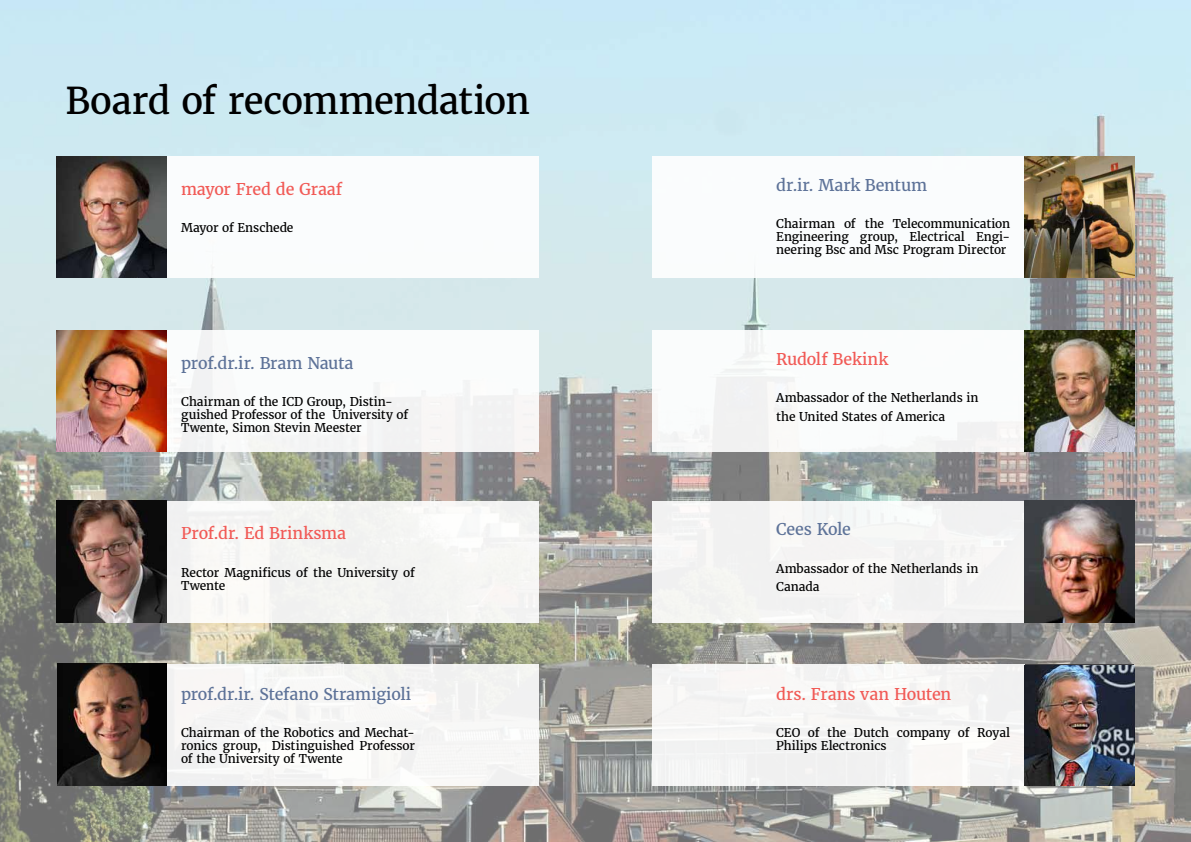
<style>
.page{position:relative;width:1191px;height:842px;background:#fff}
.page>*{position:absolute;margin:0;border:0;box-sizing:border-box;transform-origin:0 0}
.t1{font:36.5px "Merriweather";letter-spacing:-.02em;color:#000}
.t2{font:16px "Merriweather";letter-spacing:-.01em;color:#5d7298}
.t3{font:16px "Merriweather";letter-spacing:-.01em;color:#f15a56}
.t4{font:12px/13px "Merriweather";letter-spacing:-.01em;color:#000}
</style>
<div class="page">
<img style="left:0;top:0;width:1191px;height:842px">
<div style="left:167px;top:156px;width:372px;height:122px;background:#fff"></div>
<div style="left:167px;top:330px;width:372px;height:122px;background:#fff"></div>
<div style="left:167px;top:501px;width:372px;height:121px;background:#f5f5f3"></div>
<div style="left:167px;top:664px;width:372px;height:121px;background:#f7f6f5"></div>
<div style="left:652px;top:156px;width:372px;height:122px;background:#fff"></div>
<div style="left:652px;top:330px;width:372px;height:122px;background:#fff"></div>
<div style="left:652px;top:501px;width:372px;height:121px;background:#f4f4f3"></div>
<div style="left:652px;top:664px;width:372px;height:121px;background:#f5f5f4"></div>
<img style="left:1024px;top:330px;width:110px;height:122px">
<img style="left:1024px;top:501px;width:110px;height:121px">
<img style="left:1024px;top:665px;width:110px;height:120px">
<img style="left:57px;top:501px;width:110px;height:121px">
<img style="left:57px;top:156px;width:110px;height:122px">
<img style="left:57px;top:330px;width:110px;height:122px">
<img style="left:57px;top:664px;width:110px;height:121px">
<img style="left:1024px;top:156px;width:110px;height:122px">
<h1 class="t1" style="left:66px;top:78px;width:466px">Board of recommendation</h1>
<h2 class="t3" style="left:181px;top:179px;width:163px">mayor Fred de Graaf</h2>
<p class="t4" style="left:181px;top:221px;width:114px">Mayor of Enschede</p>
<h2 class="t2" style="left:181px;top:353px;width:174px">prof.dr.ir. Bram Nauta</h2>
<p class="t4" style="left:181px;top:395px;width:229px">Chairman of the ICD Group, Distin&shy;guished Professor of the University of<br>Twente, Simon Stevin Meester</p>
<h2 class="t3" style="left:181px;top:523px;width:166px">Prof.dr. Ed Brinksma</h2>
<p class="t4" style="left:181px;top:566px;width:235px">Rector Magnificus of the University of<br>Twente</p>
<h2 class="t2" style="left:181px;top:684px;width:232px">prof.dr.ir. Stefano Stramigioli</h2>
<p class="t4" style="left:181px;top:726px;width:235px;text-align:justify">Chairman of the Robotics and Mechat&shy;ronics group, Distinguished Professor of the University of Twente</p>
<h2 class="t2" style="left:776px;top:175px;width:152px">dr.ir. Mark Bentum</h2>
<p class="t4" style="left:776px;top:217px;width:235px;text-align:justify">Chairman of the Telecommunication Engineering group, Electrical Engi&shy;neering Bsc and Msc Program Director</p>
<h2 class="t3" style="left:776px;top:349px;width:113px">Rudolf Bekink</h2>
<p class="t4" style="left:776px;top:389px;width:204px;line-height:18.7px">Ambassador of the Netherlands in the United States of America</p>
<h2 class="t2" style="left:776px;top:520px;width:76px">Cees Kole</h2>
<p class="t4" style="left:776px;top:559px;width:204px;line-height:18.7px">Ambassador of the Netherlands in<br>Canada</p>
<h2 class="t3" style="left:776px;top:684px;width:176px">drs. Frans van Houten</h2>
<p class="t4" style="left:776px;top:726px;width:235px">CEO of the Dutch company of Royal<br>Philips Electronics</p>
</div>
